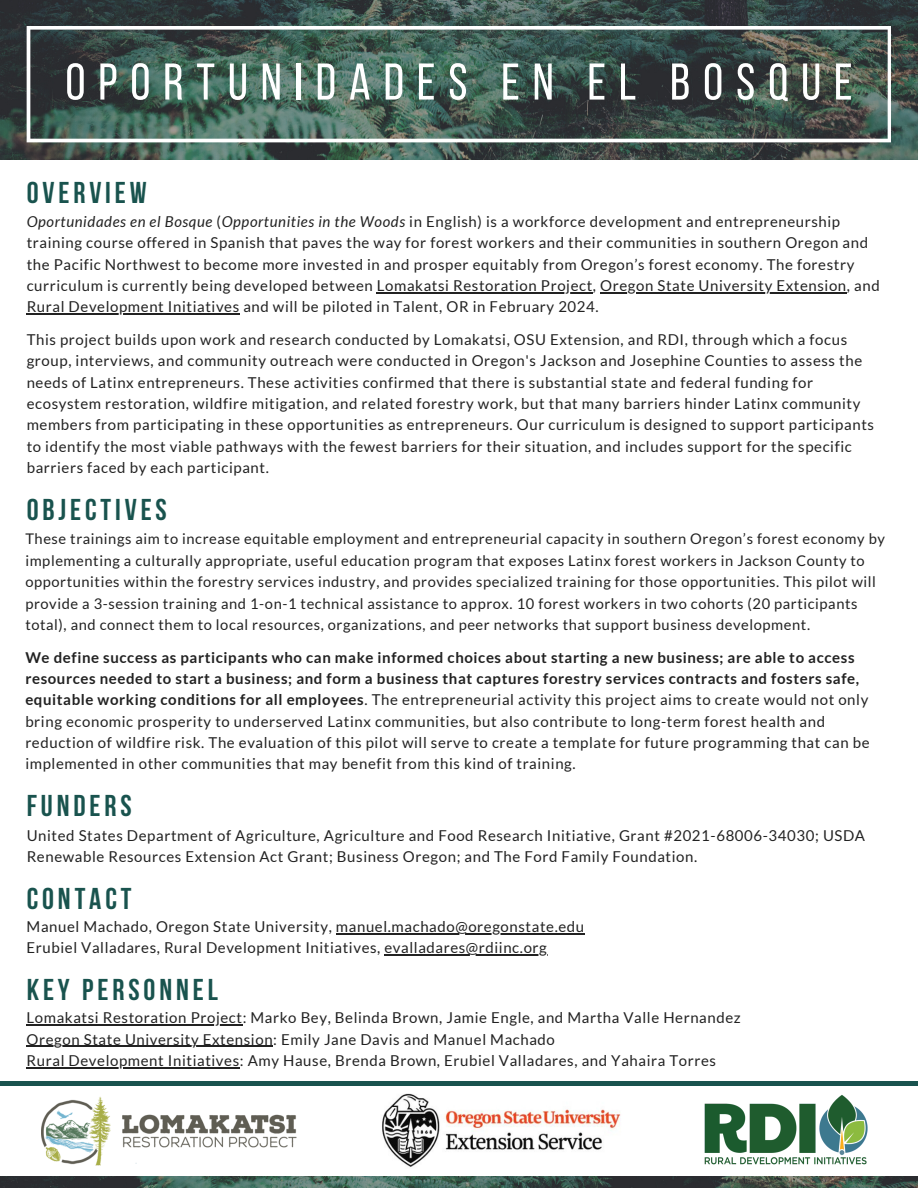
<style>
.page{position:relative;width:918px;height:1188px;background:#fff}
.page>*{position:absolute;margin:0;border:0;box-sizing:border-box;transform-origin:0 0}
.t1{font:51.45px "Bebas Neue";letter-spacing:.25em;color:#fff}
.t2{font:700 30px "Bebas Neue";letter-spacing:.13em;color:#19534e}
.t3{font:15px/21.3px "Lato";letter-spacing:.04em;color:#222}
.t4{font:14.7px/21.3px "Lato";letter-spacing:.04em;color:#222}
.s1{font-style:italic}
.s2{font-weight:700}
</style>
<div class="page">
<img style="left:0;top:0;width:918px;height:160px">
<svg style="left:27px;top:26px;width:864px;height:116px;background:#4c605a"></svg>
<svg style="left:0;top:1187px;width:918px;height:1px"></svg>
<img style="left:382px;top:1093px;width:239px;height:74px">
<img style="left:41px;top:1096px;width:256px;height:70px">
<img style="left:704px;top:1095px;width:164px;height:70px">
<img style="left:0;top:1176px;width:918px;height:11px">
<div style="left:0;top:1081px;width:918px;height:5px;background:#19534e"></div>
<hr style="left:377px;top:292px;width:216px;height:1px;background:#222">
<hr style="left:600px;top:292px;width:247px;height:1px;background:#222">
<hr style="left:27px;top:313px;width:213px;height:2px;background:#222">
<hr style="left:336px;top:933px;width:249px;height:1px;background:#222">
<hr style="left:385px;top:954px;width:163px;height:2px;background:#222">
<hr style="left:27px;top:1024px;width:216px;height:2px;background:#222">
<hr style="left:27px;top:1046px;width:246px;height:1px;background:#222">
<hr style="left:27px;top:1067px;width:213px;height:1px;background:#222">
<p class="t1" style="left:65px;top:61px;width:789px">OPORTUNIDADES EN EL BOSQUE</p>
<p class="t2" style="left:27px;top:181px;width:121px">OVERVIEW</p>
<p class="t3" style="left:27px;top:210px;width:855px"><span class="s1">Oportunidades en el Bosque</span> (<span class="s1">Opportunities in the Woods</span> in English) is a workforce development and entrepreneurship training course offered in Spanish that paves the way for forest workers and their communities in southern Oregon and the Pacific Northwest to become more invested in and prosper equitably from Oregon’s forest economy. The forestry curriculum is currently being developed between Lomakatsi Restoration Project, Oregon State University Extension, and Rural Development Initiatives and will be piloted in Talent, OR in February 2024.</p>
<p class="t3" style="left:27px;top:328px;width:849px">This project builds upon work and research conducted by Lomakatsi, OSU Extension, and RDI, through which a focus group, interviews, and community outreach were conducted in Oregon's Jackson and Josephine Counties to assess the needs of Latinx entrepreneurs. These activities confirmed that there is substantial state and federal funding for ecosystem restoration, wildfire mitigation, and related forestry work, but that many barriers hinder Latinx community members from participating in these opportunities as entrepreneurs. Our curriculum is designed to support participants to identify the most viable pathways with the fewest barriers for their situation, and includes support for the specific barriers faced by each participant.</p>
<p class="t2" style="left:27px;top:497px;width:142px">OBJECTIVES</p>
<p class="t4" style="left:25px;top:528px;width:861px">These trainings aim to increase equitable employment and entrepreneurial capacity in southern Oregon’s forest economy by implementing a culturally appropriate, useful education program that exposes Latinx forest workers in Jackson County to opportunities within the forestry services industry, and provides specialized training for those opportunities. This pilot will provide a 3-session training and 1-on-1 technical assistance to approx. 10 forest workers in two cohorts (20 participants total), and connect them to local resources, organizations, and peer networks that support business development.</p>
<p class="t3" style="left:25px;top:646px;width:846px"><span class="s2">We define success as participants who can make informed choices about starting a new business; are able to access resources needed to start a business; and form a business that captures forestry services contracts and fosters safe, equitable working conditions for all employees</span>. The entrepreneurial activity this project aims to create would not only bring economic prosperity to underserved Latinx communities, but also contribute to long-term forest health and reduction of wildfire risk. The evaluation of this pilot will serve to create a template for future programming that can be implemented in other communities that may benefit from this kind of training.</p>
<p class="t2" style="left:27px;top:793px;width:106px">FUNDERS</p>
<p class="t3" style="left:27px;top:824px;width:840px">United States Department of Agriculture, Agriculture and Food Research Initiative, Grant #2021-68006-34030; USDA<br>Renewable Resources Extension Act Grant; Business Oregon; and The Ford Family Foundation.</p>
<p class="t2" style="left:27px;top:886px;width:106px">CONTACT</p>
<p class="t3" style="left:27px;top:915px;width:559px">Manuel Machado, Oregon State University, manuel.machado@oregonstate.edu</p>
<p class="t3" style="left:27px;top:937px;width:522px">Erubiel Valladares, Rural Development Initiatives, evalladares@rdiinc.org</p>
<p class="t2" style="left:27px;top:977px;width:193px">KEY PERSONNEL</p>
<p class="t3" style="left:27px;top:1007px;width:716px">Lomakatsi Restoration Project: Marko Bey, Belinda Brown, Jamie Engle, and Martha Valle Hernandez</p>
<p class="t3" style="left:27px;top:1028px;width:530px">Oregon State University Extension: Emily Jane Davis and Manuel Machado</p>
<p class="t3" style="left:27px;top:1050px;width:691px">Rural Development Initiatives: Amy Hause, Brenda Brown, Erubiel Valladares, and Yahaira Torres</p>
</div>
